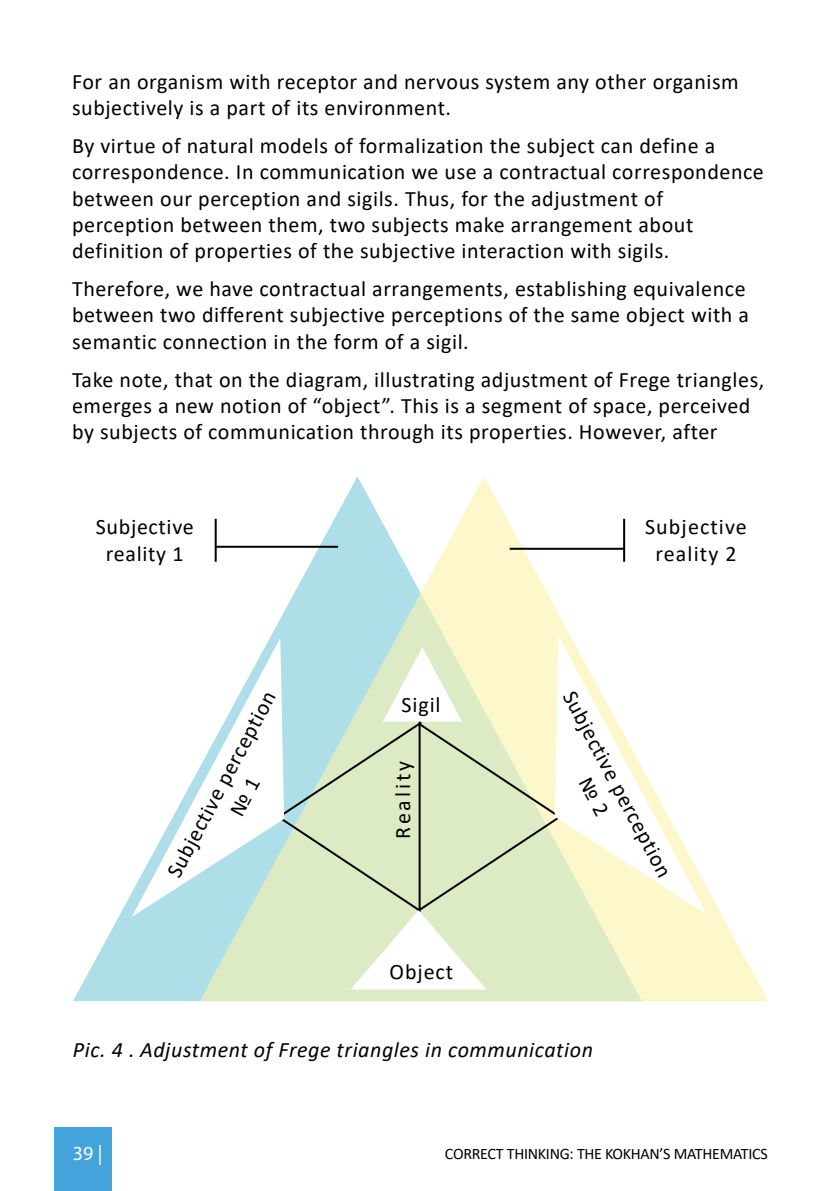
<style>
.page{position:relative;width:840px;height:1191px;background:#fff}
.page>*{position:absolute;margin:0;border:0;box-sizing:border-box;transform-origin:0 0}
.t1{font:22px/26.4px "Calibri";letter-spacing:.025em;color:#000}
.t2{font:italic 22px "Calibri";letter-spacing:.025em;color:#000}
.t3{font:22px/26.4px "Calibri";letter-spacing:.05em;color:#000;text-align:center}
.t4{font:22px "Calibri";letter-spacing:.13em;color:#000}
.t5{font:20px "Myriad Pro";color:#fff}
.t6{font:16px "Calibri";letter-spacing:-.015em;color:#000}
</style>
<div class="page">
<div style="left:54px;top:1127px;width:58px;height:64px;background:#43a4dc"></div>
<svg style="left:73px;top:892px;width:126px;height:109px;fill:#aedfe9"></svg>
<svg style="left:199px;top:476px;width:569px;height:525px"></svg>
<svg style="left:132px;top:638px;width:152px;height:279px"></svg>
<svg style="left:554px;top:635px;width:152px;height:279px"></svg>
<hr style="left:214px;top:519px;width:2px;height:43px;background:#000">
<hr style="left:622px;top:519px;width:2px;height:43px;background:#000">
<hr style="left:216px;top:546px;width:122px;height:2px;background:#000">
<hr style="left:509px;top:548px;width:114px;height:2px;background:#000">
<svg style="left:275px;top:647px;width:288px;height:342px;background:#d1dfc4"></svg>
<svg style="left:230px;top:776px;width:30px;height:40px"></svg>
<svg style="left:578px;top:777px;width:31px;height:39px"></svg>
<p class="t1" style="left:72px;top:67px;width:668px">For an organism with receptor and nervous system any other organism subjectively is a part of its environment.</p>
<p class="t1" style="left:72px;top:132px;width:693px">By virtue of natural models of formalization the subject can define a correspondence. In communication we use a contractual correspondence between our perception and sigils. Thus, for the adjustment of perception between them, two subjects make arrangement about definition of properties of the subjective interaction with sigils.</p>
<p class="t1" style="left:72px;top:275px;width:678px">Therefore, we have contractual arrangements, establishing equivalence between two different subjective perceptions of the same object with a semantic connection in the form of a sigil.</p>
<p class="t1" style="left:72px;top:365px;width:693px">Take note, that on the diagram, illustrating adjustment of Frege triangles, emerges a new notion of “object”. This is a segment of space, perceived by subjects of communication through its properties. However, after</p>
<p class="t1" style="left:96px;top:513px;width:99px;text-align:center">Subjective reality 1</p>
<p class="t3" style="left:644px;top:513px;width:103px">Subjective reality 2</p>
<p class="t1" style="left:160px;top:869px;width:209px;rotate:-62deg">Subjective perception</p>
<p class="t1" style="left:580px;top:686px;width:209px;rotate:62deg">Subjective perception</p>
<p class="t1" style="left:401px;top:690px;width:41px">Sigil</p>
<p class="t4" style="left:387px;top:839px;width:79px;rotate:-90deg">Reality</p>
<p class="t1" style="left:389px;top:957px;width:65px">Object</p>
<p class="t2" style="left:73px;top:1034px;width:521px">Pic. 4 . Adjustment of Frege triangles in communication</p>
<p class="t5" style="left:73px;top:1140px;width:31px">39 |</p>
<p class="t6" style="left:444px;top:1143px;width:324px">CORRECT THINKING: THE KOKHAN’S MATHEMATICS</p>
</div>
